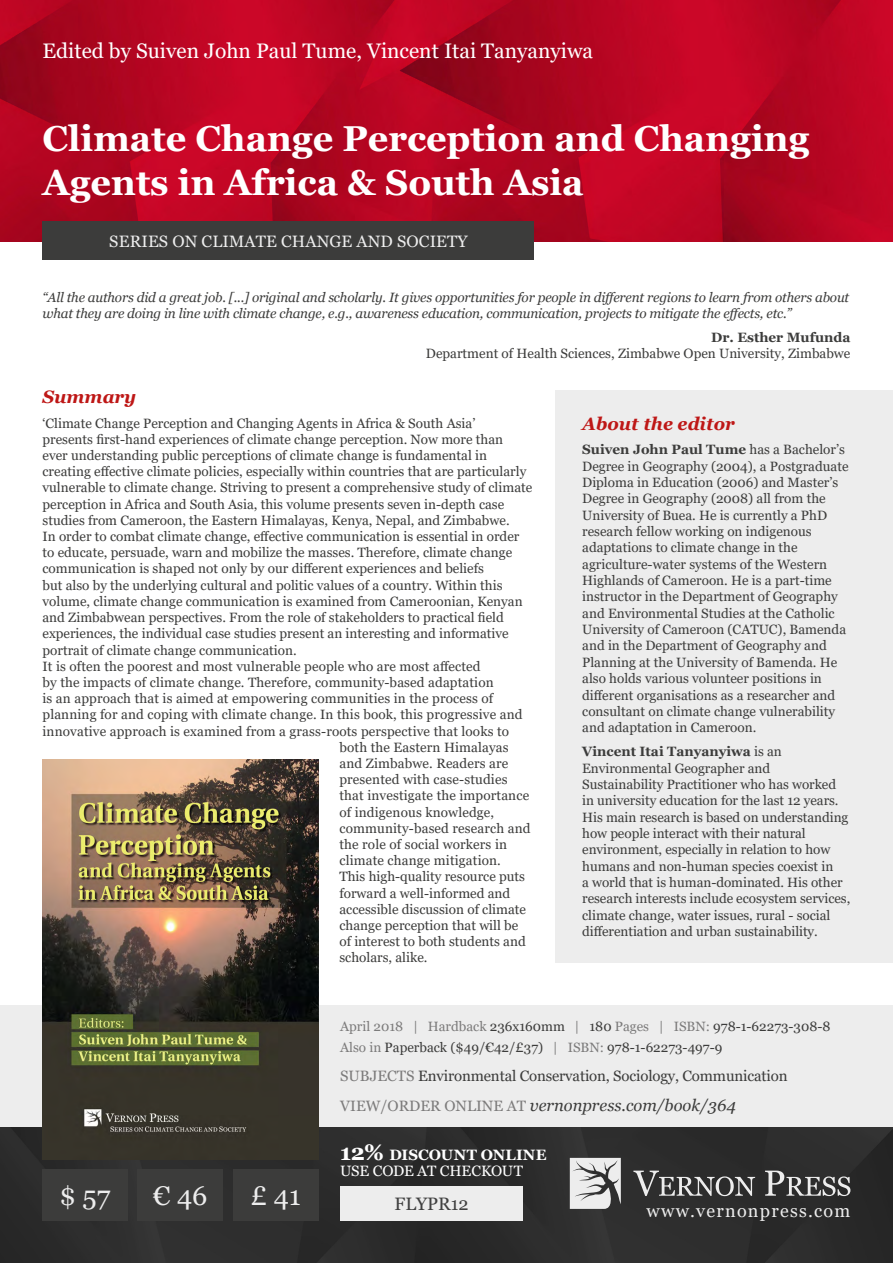
<style>
.page{position:relative;width:893px;height:1263px;background:#fff}
.page>*{position:absolute;margin:0;border:0;box-sizing:border-box;transform-origin:0 0}
.t1{font:700 36px/43.2px "Georgia";color:#fff}
.t2{font:27px "Georgia";color:#ededed}
.t3{font:21px "Georgia";color:#fff}
.t4{font:italic 700 18px "Georgia";color:#be1716}
.t5{font:18px "Georgia";letter-spacing:.07em;color:#ededed}
.t6{font:18px "Georgia";color:#404040}
.t7{font:italic 16.5px "Georgia";color:#3c3c3b}
.t8{font:16.5px "Georgia";letter-spacing:.01em;color:#ededed}
.t9{font:15px "Georgia";letter-spacing:-.01em;color:#3c3c3b}
.t10{font:15px/16.5px "Georgia";letter-spacing:-.015em;color:#fff}
.t11{font:13.5px/16.4px "Georgia";color:#3c3c3b}
.t12{font:italic 13.5px/16.2px "Georgia";letter-spacing:-.015em;color:#3c3c3b}
.t13{font:700 13.5px "Georgia";color:#3c3c3b}
.s1{font-weight:700}
.s2{color:#7c7b7b}
.s3{font-style:normal;font-size:15px;color:#7c7b7b}
.s4{font-weight:700;font-size:22.5px}
</style>
<div class="page">
<img style="left:0;top:0;width:893px;height:242px">
<div style="left:0;top:1127px;width:893px;height:136px;background:#2d2d2d"></div>
<svg style="left:633px;top:1170px;width:122px;height:26px;background:#5b5b5b"></svg>
<svg style="left:765px;top:1170px;width:85px;height:26px;background:#636363"></svg>
<svg style="left:570px;top:1158px;width:51px;height:51px;background:#c2c2c2"></svg>
<div style="left:43px;top:1169px;width:85px;height:51px;background:#3c3c3b"></div>
<div style="left:138px;top:1169px;width:85px;height:51px;background:#3c3c3b"></div>
<div style="left:233px;top:1169px;width:85px;height:51px;background:#3c3c3b"></div>
<div style="left:340px;top:1186px;width:183px;height:34px;background:#ededed"></div>
<div style="left:556px;top:390px;width:337px;height:572px;background:#ededed"></div>
<div style="left:43px;top:221px;width:491px;height:38px;background:#3c3c3b"></div>
<div style="left:0;top:1005px;width:893px;height:122px;background:#ededed"></div>
<img style="left:43px;top:759px;width:275px;height:400px">
<h3 class="t3" style="left:43px;top:38px;width:552px">Edited by Suiven John Paul Tume, Vincent Itai Tanyanyiwa</h3>
<h1 class="t1" style="left:43px;top:117px;width:768px">Climate Change Perception and Changing<br>Agents in Africa &amp; South Asia</h1>
<p class="t8" style="left:109px;top:231px;width:360px">SERIES ON CLIMATE CHANGE AND SOCIETY</p>
<p class="t12" style="left:43px;top:289px;width:808px">“All the authors did a great job. [...] original and scholarly. It gives opportunities for people in different regions to learn from others about what they are doing in line with climate change, e.g., awareness education, communication, projects to mitigate the effects, etc.”</p>
<p class="t13" style="left:711px;top:328px;width:141px">Dr. Esther Mufunda</p>
<p class="t11" style="left:426px;top:345px;width:426px">Department of Health Sciences, Zimbabwe Open University, Zimbabwe</p>
<h3 class="t4" style="left:43px;top:385px;width:95px">Summary</h3>
<p class="t11" style="left:43px;top:415px;width:434px">‘Climate Change Perception and Changing Agents in Africa &amp; South Asia’</p>
<p class="t11" style="left:43px;top:431px;width:462px">presents first-hand experiences of climate change perception. Now more than</p>
<p class="t11" style="left:43px;top:447px;width:446px">ever understanding public perceptions of climate change is fundamental in</p>
<p class="t11" style="left:43px;top:464px;width:485px">creating effective climate policies, especially within countries that are particularly</p>
<p class="t11" style="left:43px;top:480px;width:491px">vulnerable to climate change. Striving to present a comprehensive study of climate</p>
<p class="t11" style="left:43px;top:496px;width:463px">perception in Africa and South Asia, this volume presents seven in-depth case</p>
<p class="t11" style="left:43px;top:512px;width:469px">studies from Cameroon, the Eastern Himalayas, Kenya, Nepal, and Zimbabwe.</p>
<p class="t11" style="left:43px;top:528px;width:478px">In order to combat climate change, effective communication is essential in order</p>
<p class="t11" style="left:43px;top:545px;width:471px">to educate, persuade, warn and mobilize the masses. Therefore, climate change</p>
<p class="t11" style="left:43px;top:561px;width:443px">communication is shaped not only by our different experiences and beliefs</p>
<p class="t11" style="left:43px;top:577px;width:462px">but also by the underlying cultural and politic values of a country. Within this</p>
<p class="t11" style="left:43px;top:593px;width:482px">volume, climate change communication is examined from Cameroonian, Kenyan</p>
<p class="t11" style="left:43px;top:609px;width:463px">and Zimbabwean perspectives. From the role of stakeholders to practical field</p>
<p class="t11" style="left:43px;top:626px;width:468px">experiences, the individual case studies present an interesting and informative</p>
<p class="t11" style="left:43px;top:642px;width:256px">portrait of climate change communication.</p>
<p class="t11" style="left:43px;top:658px;width:440px">It is often the poorest and most vulnerable people who are most affected</p>
<p class="t11" style="left:43px;top:674px;width:453px">by the impacts of climate change. Therefore, community-based adaptation</p>
<p class="t11" style="left:43px;top:690px;width:452px">is an approach that is aimed at empowering communities in the process of</p>
<p class="t11" style="left:43px;top:707px;width:482px">planning for and coping with climate change. In this book, this progressive and</p>
<p class="t11" style="left:43px;top:723px;width:468px">innovative approach is examined from a grass-roots perspective that looks to</p>
<p class="t11" style="left:339px;top:739px;width:171px">both the Eastern Himalayas</p>
<p class="t11" style="left:339px;top:755px;width:170px">and Zimbabwe. Readers are</p>
<p class="t11" style="left:339px;top:771px;width:170px">presented with case-studies</p>
<p class="t11" style="left:339px;top:788px;width:191px">that investigate the importance</p>
<p class="t11" style="left:339px;top:804px;width:156px">of indigenous knowledge,</p>
<p class="t11" style="left:339px;top:820px;width:193px">community-based research and</p>
<p class="t11" style="left:339px;top:836px;width:169px">the role of social workers in</p>
<p class="t11" style="left:339px;top:852px;width:163px">climate change mitigation.</p>
<p class="t11" style="left:339px;top:869px;width:187px">This high-quality resource puts</p>
<p class="t11" style="left:339px;top:885px;width:172px">forward a well-informed and</p>
<p class="t11" style="left:339px;top:901px;width:188px">accessible discussion of climate</p>
<p class="t11" style="left:339px;top:917px;width:180px">change perception that will be</p>
<p class="t11" style="left:339px;top:933px;width:188px">of interest to both students and</p>
<p class="t11" style="left:339px;top:950px;width:90px">scholars, alike.</p>
<h3 class="t4" style="left:582px;top:412px;width:154px">About the editor</h3>
<p class="t11" style="left:582px;top:442px;width:268px"><span class="s1">Suiven John Paul Tume</span> has a Bachelor’s Degree in Geography (2004), a Postgraduate Diploma in Education (2006) and Master’s Degree in Geography (2008) all from the University of Buea. He is currently a PhD research fellow working on indigenous adaptations to climate change in the agriculture-water systems of the Western Highlands of Cameroon. He is a part-time instructor in the Department of Geography and Environmental Studies at the Catholic University of Cameroon (CATUC), Bamenda and in the Department of Geography and Planning at the University of Bamenda. He also holds various volunteer positions in different organisations as a researcher and consultant on climate change vulnerability and adaptation in Cameroon.</p>
<p class="t11" style="left:582px;top:744px;width:270px"><span class="s1">Vincent Itai Tanyanyiwa</span> is an Environmental Geographer and Sustainability Practitioner who has worked in university education for the last 12 years.<br>His main research is based on understanding how people interact with their natural environment, especially in relation to how humans and non-human species coexist in<br>a world that is human-dominated. His other research interests include ecosystem services, climate change, water issues, rural - social differentiation and urban sustainability.</p>
<p class="t11" style="left:340px;top:1016px;width:492px;line-height:21px"><span class="s2">April 2018 | Hardback</span> 236x160mm <span class="s2">|</span> 180 <span class="s2">Pages | ISBN:</span> 978-1-62273-308-8<br><span class="s2">Also in</span> Paperback ($49/€42/£37) <span class="s2">| ISBN:</span> 978-1-62273-497-9</p>
<p class="t9" style="left:340px;top:1067px;width:449px"><span class="s2">SUBJECTS</span> Environmental Conservation, Sociology, Communication</p>
<p class="t7" style="left:340px;top:1095px;width:397px"><span class="s3">VIEW/ORDER ONLINE AT</span> vernonpress.com/book/364</p>
<p class="t10" style="left:340px;top:1146px;width:208px"><span class="s4">12%</span> <span class="s1">DISCOUNT ONLINE<br></span>USE CODE AT CHECKOUT</p>
<h2 class="t2" style="left:60px;top:1179px;width:52px">$ 57</h2>
<h2 class="t2" style="left:153px;top:1179px;width:56px">€ 46</h2>
<h2 class="t2" style="left:251px;top:1179px;width:52px">£ 41</h2>
<h3 class="t6" style="left:395px;top:1193px;width:76px">FLYPR12</h3>
<h3 class="t5" style="left:647px;top:1199px;width:205px">www.vernonpress.com</h3>
</div>
